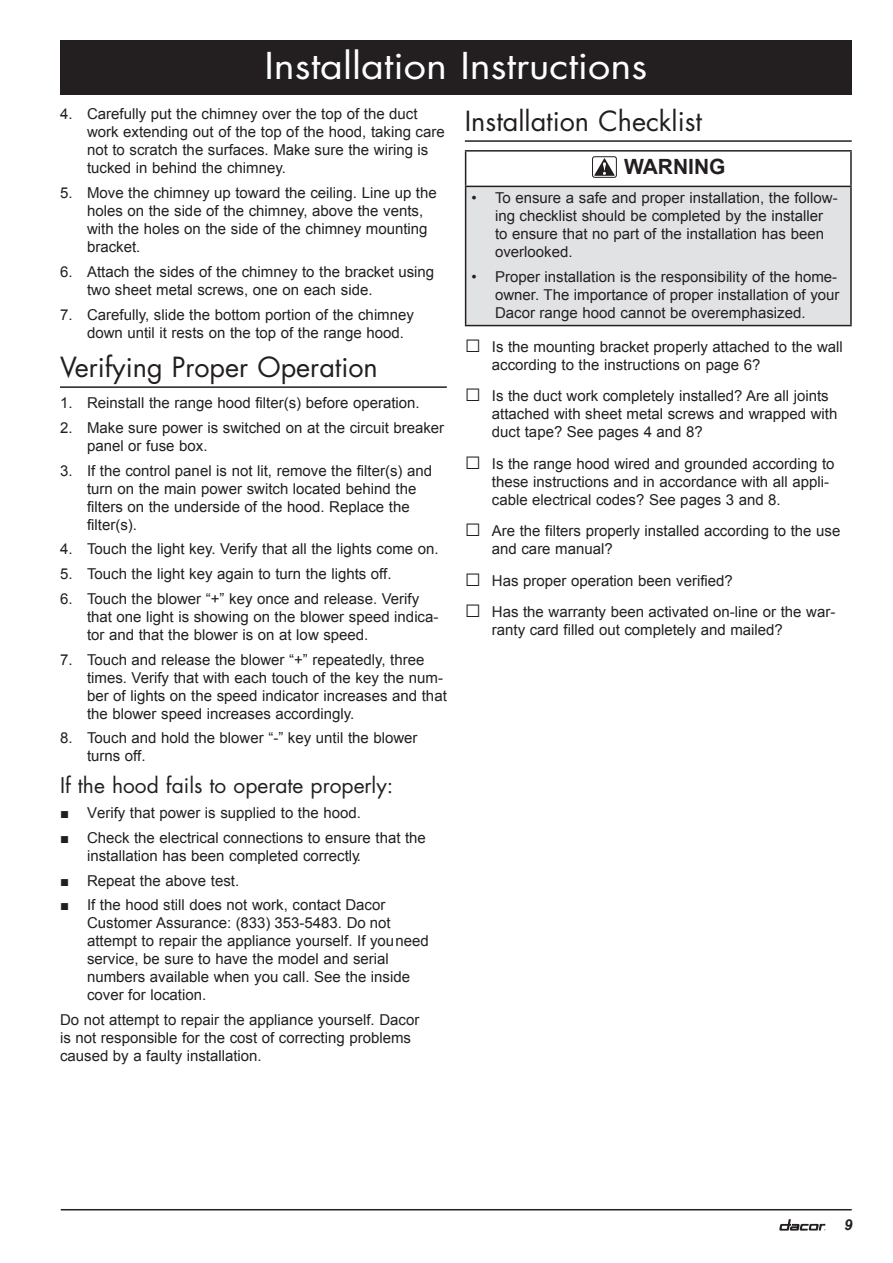
<style>
.page{position:relative;width:893px;height:1263px;background:#fff}
.page>*{position:absolute;margin:0;border:0;box-sizing:border-box;transform-origin:0 0}
.Heading_1__Non_TOC{font:36px "Futura Std";color:#fff;scale:1.1 1}
.Heading_2{font:27px "Futura Std";color:#231f20}
.Heading_3{font:21px "Futura Std";color:#231f20}
.Warning_-_Header{font:700 21px "Arial";color:#231f20}
.Body{font:15px/18px "Arial";color:#231f20}
.t1{font:italic 700 15px "Arial";color:#231f20}
.s1{font-size:27px}
</style>
<div class="page">
<svg style="left:779px;top:1219px;width:46px;height:11px"></svg>
<hr style="left:61px;top:1209px;width:791px;height:1px;background:#231f20">
<div style="left:60px;top:40px;width:792px;height:54px;background:#231f20"></div>
<hr style="left:60px;top:386px;width:387px;height:2px;background:#231f20">
<hr style="left:465px;top:140px;width:387px;height:2px;background:#231f20">
<div style="left:466px;top:186px;width:385px;height:140px;background:#e1e2e4"></div>
<hr style="left:465px;top:150px;width:387px;height:2px;background:#231f20">
<hr style="left:465px;top:152px;width:1px;height:34px;background:#231f20">
<hr style="left:850px;top:152px;width:2px;height:34px;background:#231f20">
<hr style="left:465px;top:186px;width:387px;height:1px;background:#231f20">
<hr style="left:465px;top:187px;width:1px;height:138px;background:#231f20">
<hr style="left:850px;top:187px;width:2px;height:138px;background:#231f20">
<hr style="left:465px;top:325px;width:387px;height:1px;background:#231f20">
<div style="left:592px;top:156px;width:25px;height:22px;border:1px solid #231f20;border-radius:2px"></div>
<svg style="left:594px;top:158px;width:21px;height:18px"></svg>
<p class="Heading_1__Non_TOC" style="left:264px;top:43px;width:349px">Installation Instructions</p>
<p class="Body" style="left:87px;top:105px;width:359px;text-indent:-27px">4. Carefully put the chimney over the top of the duct work extending out of the top of the hood, taking care not to scratch the surfaces. Make sure the wiring is tucked in behind the chimney.</p>
<p class="Body" style="left:87px;top:184px;width:351px;text-indent:-27px">5. Move the chimney up toward the ceiling. Line up the holes on the side of the chimney, above the vents, with the holes on the side of the chimney mounting bracket.</p>
<p class="Body" style="left:87px;top:263px;width:349px;text-indent:-27px">6. Attach the sides of the chimney to the bracket using two sheet metal screws, one on each side.</p>
<p class="Body" style="left:87px;top:305px;width:328px;text-indent:-27px">7. Carefully, slide the bottom portion of the chimney down until it rests on the top of the range hood.</p>
<p class="Heading_2" style="left:60px;top:349px;width:319px">Verifying Proper Operation</p>
<p class="Body" style="left:60px;top:394px;width:361px">1. Reinstall the range hood filter(s) before operation.</p>
<p class="Body" style="left:87px;top:419px;width:359px;text-indent:-27px">2. Make sure power is switched on at the circuit breaker panel or fuse box.</p>
<p class="Body" style="left:87px;top:462px;width:347px;text-indent:-27px">3. If the control panel is not lit, remove the filter(s) and turn on the main power switch located behind the filters on the underside of the hood. Replace the filter(s).</p>
<p class="Body" style="left:60px;top:540px;width:380px">4. Touch the light key. Verify that all the lights come on.</p>
<p class="Body" style="left:60px;top:565px;width:333px">5. Touch the light key again to turn the lights off.</p>
<p class="Body" style="left:87px;top:590px;width:353px;text-indent:-27px">6. Touch the blower “+” key once and release. Verify that one light is showing on the blower speed indica&shy;tor and that the blower is on at low speed.</p>
<p class="Body" style="left:87px;top:651px;width:361px;text-indent:-27px">7. Touch and release the blower “+” repeatedly, three times. Verify that with each touch of the key the num&shy;ber of lights on the speed indicator increases and that the blower speed increases accordingly.</p>
<p class="Body" style="left:87px;top:729px;width:332px;text-indent:-27px">8. Touch and hold the blower “-” key until the blower turns off.</p>
<p class="Heading_3" style="left:60px;top:772px;width:335px">If the hood fails to operate properly:</p>
<p class="Body" style="left:60px;top:804px;width:302px">■ Verify that power is supplied to the hood.</p>
<p class="Body" style="left:87px;top:829px;width:340px;text-indent:-27px">■ Check the electrical connections to ensure that the installation has been completed correctly.</p>
<p class="Body" style="left:60px;top:871px;width:181px">■ Repeat the above test.</p>
<p class="Body" style="left:87px;top:896px;width:343px;text-indent:-27px">■ If the hood still does not work, contact Dacor Customer Assurance: (833) 353-5483. Do not attempt to repair the appliance yourself. If youneed service, be sure to have the model and serial numbers available when you call. See the inside cover for location.</p>
<p class="Body" style="left:60px;top:1011px;width:361px">Do not attempt to repair the appliance yourself. Dacor is not responsible for the cost of correcting problems caused by a faulty installation.</p>
<p class="Heading_2" style="left:465px;top:103px;width:239px">Installation Checklist</p>
<p class="Warning_-_Header" style="left:624px;top:153px;width:103px">WARNING</p>
<p class="Body" style="left:495px;top:189px;width:344px;text-indent:-23px">• To ensure a safe and proper installation, the follow&shy;ing checklist should be completed by the installer to ensure that no part of the installation has been overlooked.</p>
<p class="Body" style="left:495px;top:268px;width:346px;text-indent:-23px">• Proper installation is the responsibility of the home&shy;owner. The importance of proper installation of your<br>Dacor range hood cannot be overemphasized.</p>
<p class="Body" style="left:492px;top:338px;width:353px;text-indent:-27px"><span class="s1">□</span> Is the mounting bracket properly attached to the wall according to the instructions on page 6?</p>
<p class="Body" style="left:492px;top:387px;width:347px;text-indent:-27px"><span class="s1">□</span> Is the duct work completely installed? Are all joints attached with sheet metal screws and wrapped with duct tape? See pages 4 and 8?</p>
<p class="Body" style="left:492px;top:455px;width:344px;text-indent:-27px"><span class="s1">□</span> Is the range hood wired and grounded according to these instructions and in accordance with all appli&shy;cable electrical codes? See pages 3 and 8.</p>
<p class="Body" style="left:492px;top:522px;width:350px;text-indent:-27px"><span class="s1">□</span> Are the filters properly installed according to the use and care manual?</p>
<p class="Body" style="left:465px;top:572px;width:269px"><span class="s1">□</span> Has proper operation been verified?</p>
<p class="Body" style="left:492px;top:603px;width:345px;text-indent:-27px"><span class="s1">□</span> Has the warranty been activated on-line or the war&shy;ranty card filled out completely and mailed?</p>
<p class="t1" style="left:844px;top:1215px;width:10px">9</p>
</div>
